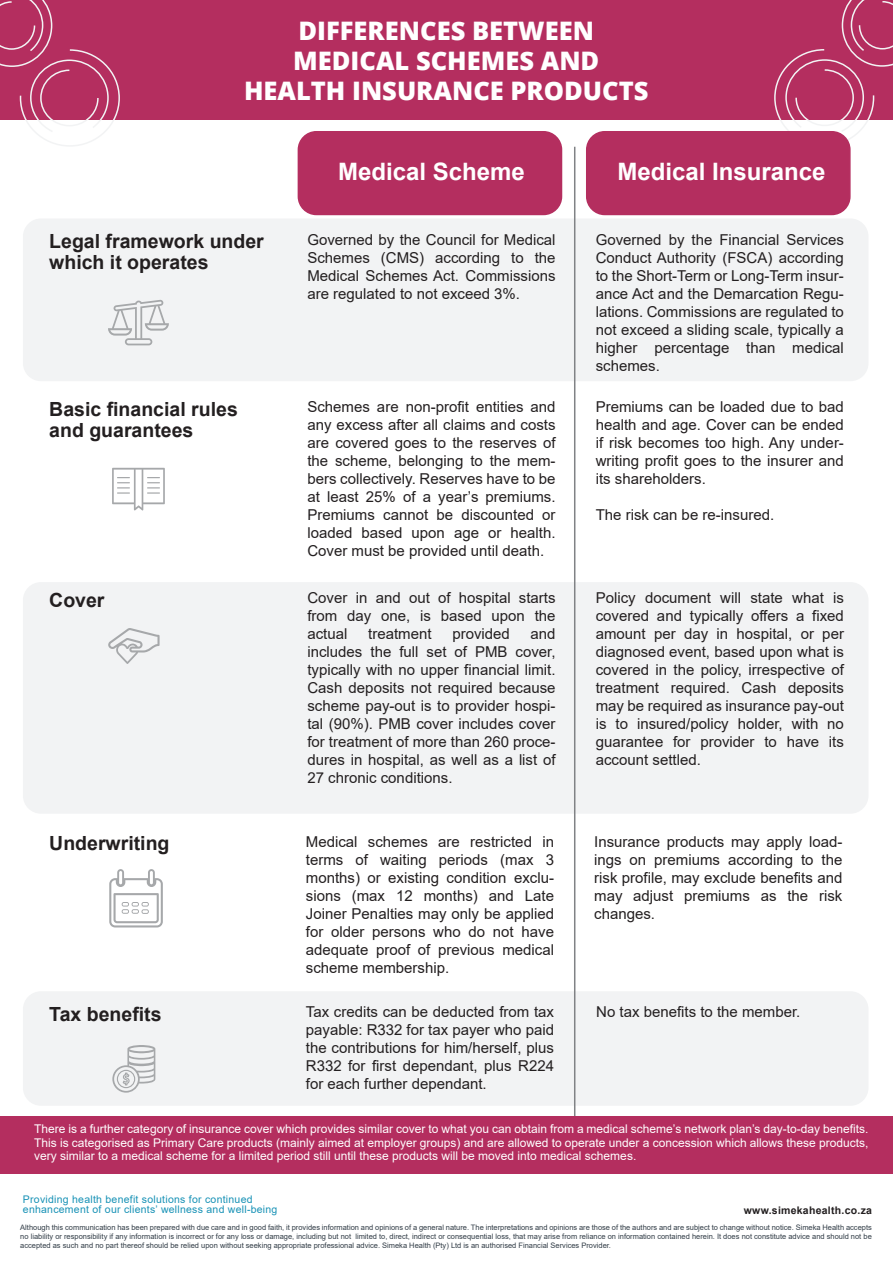
<style>
.page{position:relative;width:893px;height:1263px;background:#fff}
.page>*{position:absolute;margin:0;border:0;box-sizing:border-box;transform-origin:0 0}
.t1{font:800 25.5px/30px "Open Sans";color:#fff;text-align:center}
.t2{font:700 24px "Arial";color:#fff}
.t3{font:700 19.5px/21px "Arial";color:#231f20}
.t4{font:15px/18px "Arial";color:#231f20;text-align:justify}
.t5{font:12px/13.5px "Arial";color:#fff;text-align:justify}
.t6{font:10.5px/9.9px "Arial";letter-spacing:.025em;color:#1892b6}
.t7{font:700 10.5px "Arial";letter-spacing:.025em;color:#231f20}
.t8{font:7.5px/9px "Arial";color:#323d47;text-align:justify}
</style>
<div class="page">
<div style="left:23px;top:991px;width:845px;height:115px;background:#f2f3f4;border-radius:18px"></div>
<div style="left:23px;top:582px;width:845px;height:232px;background:#f2f3f4;border-radius:18px"></div>
<div style="left:23px;top:218px;width:845px;height:163px;background:#f2f3f4;border-radius:18px"></div>
<div style="left:0;top:0;width:893px;height:120px;background:#b42e5f"></div>
<svg style="left:0;top:0;width:109px;height:134px"></svg>
<svg style="left:785px;top:0;width:108px;height:133px"></svg>
<div style="left:298px;top:132px;width:263px;height:82px;background:#b42e5f;border-radius:18px"></div>
<div style="left:298px;top:131px;width:264px;height:84px;border:2px solid #b42e5f;border-radius:18px"></div>
<div style="left:587px;top:132px;width:263px;height:82px;background:#b42e5f;border-radius:18px"></div>
<div style="left:586px;top:131px;width:265px;height:84px;border:2px solid #b42e5f;border-radius:18px"></div>
<hr style="left:574px;top:147px;width:1px;height:996px;background:#808285">
<svg style="left:108px;top:300px;width:61px;height:45px"></svg>
<svg style="left:112px;top:468px;width:53px;height:43px"></svg>
<svg style="left:108px;top:628px;width:52px;height:36px"></svg>
<svg style="left:109px;top:869px;width:54px;height:58px"></svg>
<svg style="left:112px;top:1045px;width:43px;height:48px"></svg>
<div style="left:0;top:1116px;width:893px;height:58px;background:#b42e5f"></div>
<h1 class="t1" style="left:244px;top:15px;width:406px">DIFFERENCES BETWEEN<br>MEDICAL SCHEMES AND<br>HEALTH INSURANCE PRODUCTS</h1>
<h3 class="t3" style="left:49px;top:231px;width:216px">Legal framework under which it operates</h3>
<h3 class="t3" style="left:49px;top:398px;width:190px">Basic financial rules and guarantees</h3>
<h3 class="t3" style="left:49px;top:589px;width:57px">Cover</h3>
<h2 class="t2" style="left:338px;top:155px;width:188px">Medical Scheme</h2>
<h2 class="t2" style="left:617px;top:155px;width:210px">Medical Insurance</h2>
<p class="t4" style="left:307px;top:231px;width:250px">Governed by the Council for Medical Schemes (CMS) according to the Medical Schemes Act. Commissions are regulated to not exceed 3%.</p>
<p class="t4" style="left:596px;top:231px;width:250px">Governed by the Financial Services Conduct Authority (FSCA) according to the Short-Term or Long-Term insur&shy;ance Act and the Demarcation Regu&shy;lations. Commissions are regulated to not exceed a sliding scale, typically a higher percentage than medical schemes.</p>
<p class="t4" style="left:307px;top:398px;width:250px">Schemes are non-profit entities and any excess after all claims and costs are covered goes to the reserves of the scheme, belonging to the mem&shy;bers collectively. Reserves have to be at least 25% of a year’s premiums.<br>Premiums cannot be discounted or loaded based upon age or health.<br>Cover must be provided until death.</p>
<p class="t4" style="left:596px;top:398px;width:250px">Premiums can be loaded due to bad health and age. Cover can be ended if risk becomes too high. Any under&shy;writing profit goes to the insurer and its shareholders.</p>
<p class="t4" style="left:596px;top:506px;width:180px">The risk can be re-insured.</p>
<p class="t4" style="left:307px;top:589px;width:250px">Cover in and out of hospital starts from day one, is based upon the actual</p>
<p class="t4" style="left:307px;top:625px;width:250px;text-indent:223px">and includes the full set of PMB cover, typically with no upper financial limit.<br>Cash deposits not required because scheme pay-out is to provider hospi&shy;tal (90%). PMB cover includes cover for treatment of more than 260 proce&shy;dures in hospital, as well as a list of 27 chronic conditions.</p>
<p class="t4" style="left:368px;top:625px;width:65px">treatment</p>
<p class="t4" style="left:452px;top:625px;width:59px">provided</p>
<p class="t4" style="left:596px;top:589px;width:250px">Policy document will state what is covered and typically offers a fixed amount per day in hospital, or per diagnosed event, based upon what is covered in the policy, irrespective of treatment required. Cash deposits may be required as insurance pay-out is to insured/policy holder, with no guarantee for provider to have its account settled.</p>
<p class="t4" style="left:306px;top:832px;width:250px">Medical schemes are restricted in terms of waiting periods (max 3 months) or existing condition exclu&shy;sions (max 12 months) and Late Joiner Penalties may only be applied for older persons who do not have adequate proof of previous medical scheme membership.</p>
<p class="t4" style="left:594px;top:832px;width:250px">Insurance products may apply load&shy;ings on premiums according to the risk profile, may exclude benefits and may adjust premiums as the risk changes.</p>
<p class="t4" style="left:306px;top:1003px;width:250px">Tax credits can be deducted from tax payable: R332 for tax payer who paid the contributions for him/herself, plus R332 for first dependant, plus R224 for each further dependant.</p>
<p class="t4" style="left:596px;top:1003px;width:206px">No tax benefits to the member.</p>
<p class="t5" style="left:34px;top:1122px;width:836px">There is a further category of insurance cover which provides similar cover to what you can obtain from a medical scheme’s network plan’s day-to-day benefits.<br>This is categorised as Primary Care products (mainly aimed at employer groups) and are allowed to operate under a concession which allows these products, very similar to a medical scheme for a limited period still until these products will be moved into medical schemes.</p>
<h3 class="t3" style="left:49px;top:833px;width:122px">Underwriting</h3>
<h3 class="t3" style="left:49px;top:1003px;width:114px">Tax benefits</h3>
<p class="t6" style="left:23px;top:1195px;width:256px">Providing health benefit solutions for continued enhancement of our clients’ wellness and well-being</p>
<p class="t8" style="left:20px;top:1222px;width:853px">Although this communication has been prepared with due care and in good faith, it provides information and opinions of a general nature. The interpretations and opinions are those of the authors and are subject to change without notice. Simeka Health accepts no liability or responsibility if any information is incorrect or for any loss or damage, including but not limited to, direct, indirect or consequential loss, that may arise from reliance on information contained herein. It does not constitute advice and should not be accepted as such and no part thereof should be relied upon without seeking appropriate professional advice. Simeka Health (Pty) Ltd is an authorised Financial Services Provider.</p>
<p class="t7" style="left:744px;top:1203px;width:130px">www.simekahealth.co.za</p>
</div>
